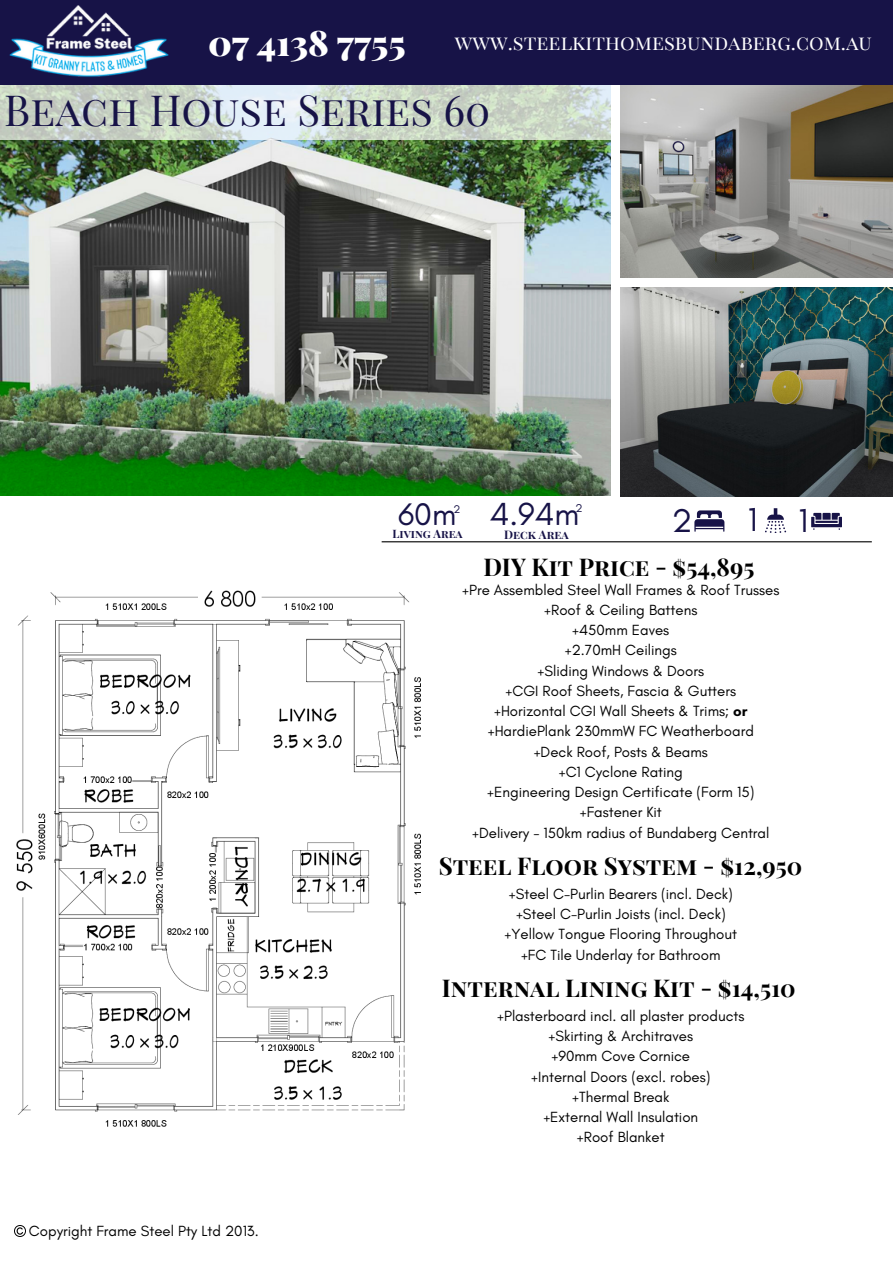
<style>
.page{position:relative;width:893px;height:1264px;background:#fff}
.page>*{position:absolute;margin:0;border:0;box-sizing:border-box;transform-origin:0 0}
.t1{font:42px "Playfair Display SC";color:#171347}
.t2{font:900 35.25px "Playfair Display";color:#fff}
.t3{font:33.6px "Glacial Indifference";color:#171347}
.t4{font:32.55px "Glacial Indifference";color:#171347}
.t5{font:31.8px "Glacial Indifference";color:#171347}
.t6{font:700 24px "Playfair Display SC";color:#000}
.t7{font:20.25px "Playfair Display SC";color:#fff}
.t8{font:15px/20.2px "Glacial Indifference";color:#000;text-align:center}
.t9{font:700 11.7px "Playfair Display SC";color:#171347}
.t10{font:11.7px "Glacial Indifference";color:#171347}
.t11{font:700 11.4px "Playfair Display SC";color:#171347}
.t12{font:11.4px "Glacial Indifference";color:#171347}
.s1{font-weight:700}
</style>
<div class="page">
<img style="left:0;top:139px;width:610px;height:356px">
<img style="left:620px;top:85px;width:272px;height:192px">
<svg style="left:0;top:85px;width:610px;height:54px;background:#ced9ce"></svg>
<div style="left:0;top:0;width:892px;height:85px;background:#171347"></div>
<img style="left:9px;top:5px;width:160px;height:72px">
<img style="left:620px;top:288px;width:272px;height:208px">
<hr style="left:381px;top:541px;width:490px;height:1px;background:#000">
<svg style="left:694px;top:510px;width:30px;height:21px"></svg>
<svg style="left:811px;top:513px;width:30px;height:17px"></svg>
<svg style="left:765px;top:508px;width:21px;height:25px"></svg>
<svg style="left:14px;top:1225px;width:12px;height:11px"></svg>
<img style="left:16px;top:590px;width:405px;height:537px">
<h4 class="t2" style="left:208px;top:18px;width:199px">07 4138 7755</h4>
<h6 class="t7" style="left:455px;top:28px;width:418px">www.steelkithomesbundaberg.com.au</h6>
<h6 class="t1" style="left:4px;top:81px;width:487px">Beach House Series 60</h6>
<h3 class="t5" style="left:398px;top:494px;width:60px">60m</h3>
<p class="t12" style="left:453px;top:502px;width:8px">2</p>
<h1 class="t11" style="left:392px;top:525px;width:72px">Living Area</h1>
<h3 class="t4" style="left:489px;top:494px;width:91px">4.94m</h3>
<p class="t10" style="left:575px;top:501px;width:9px">2</p>
<p class="t9" style="left:504px;top:526px;width:66px">Deck Area</p>
<p class="t3" style="left:672px;top:499px;width:22px">2</p>
<p class="t3" style="left:747px;top:499px;width:11px">1</p>
<p class="t3" style="left:798px;top:500px;width:11px">1</p>
<p class="t6" style="left:483px;top:550px;width:272px">DIY Kit Price - $54,895</p>
<h4 class="t8" style="left:462px;top:579px;width:319px">+Pre Assembled Steel Wall Frames &amp; Roof Trusses +Roof &amp; Ceiling Battens<br>+450mm Eaves<br>+2.70mH Ceilings<br>+Sliding Windows &amp; Doors<br>+CGI Roof Sheets, Fascia &amp; Gutters<br>+Horizontal CGI Wall Sheets &amp; Trims; <span class="s1">or </span>+HardiePlank 230mmW FC Weatherboard<br>+Deck Roof, Posts &amp; Beams<br>+C1 Cyclone Rating<br>+Engineering Design Certificate (Form 15) +Fastener Kit<br>+Delivery - 150km radius of Bundaberg Central</h4>
<p class="t6" style="left:438px;top:849px;width:365px">Steel Floor System - $12,950</p>
<p class="t8" style="left:504px;top:883px;width:234px">+Steel C-Purlin Bearers (incl. Deck) +Steel C-Purlin Joists (incl. Deck) +Yellow Tongue Flooring Throughout +FC Tile Underlay for Bathroom</p>
<p class="t6" style="left:442px;top:971px;width:355px">Internal Lining Kit - $14,510</p>
<h2 class="t8" style="left:29px;top:1220px;width:231px">Copyright Frame Steel Pty Ltd 2013.</h2>
<p class="t8" style="left:497px;top:1005px;width:249px">+Plasterboard incl. all plaster products +Skirting &amp; Architraves<br>+90mm Cove Cornice<br>+Internal Doors (excl. robes)<br>+Thermal Break<br>+External Wall Insulation<br>+Roof Blanket</p>
</div>
